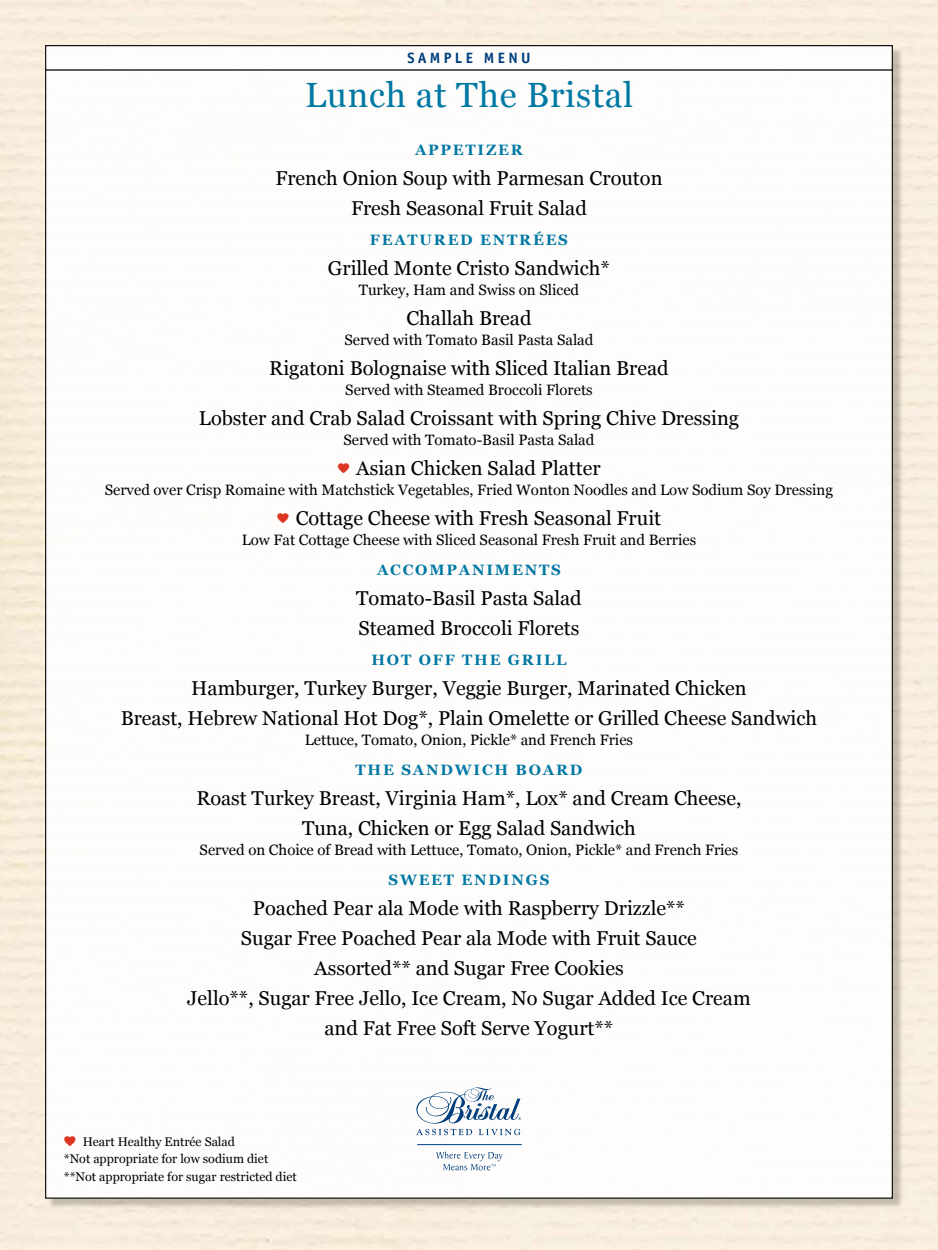
<style>
.page{position:relative;width:938px;height:1250px;background:#f9eddc}
.page>*{position:absolute;margin:0;border:0;box-sizing:border-box;transform-origin:0 0}
.t1{font:35px "Georgia";letter-spacing:.02em;color:#0078a4}
.t2{font:20px/30px "Georgia";color:#000;text-align:center}
.t3{font:15px "Georgia";color:#000}
.t4{font:700 15px "Georgia";letter-spacing:.12em;color:#0078a4}
.t5{font:700 15px "Officina Sans";letter-spacing:.22em;color:#003e7e}
.t6{font:12.5px/17.5px "Georgia";color:#000}
.s1{font-family:"Love Romance OT";color:#dc3522}
</style>
<div class="page">
<div style="left:47px;top:47px;width:856px;height:1162px;background:#000;opacity:.25"></div>
<div style="left:46px;top:46px;width:846px;height:1152px;background:#fff"></div>
<hr style="left:45px;top:69px;width:847px;height:2px;background:#000">
<svg style="left:416px;top:1087px;width:105px;height:48px"></svg>
<svg style="left:436px;top:1152px;width:66px;height:18px"></svg>
<hr style="left:417px;top:1144px;width:104px;height:1px;background:#003e7e">
<p class="t5" style="left:407px;top:49px;width:125px">SAMPLE MENU</p>
<h1 class="t1" style="left:305px;top:75px;width:330px">Lunch at The Bristal</h1>
<p class="t4" style="left:415px;top:141px;width:109px">APPETIZER</p>
<p class="t2" style="left:275px;top:163px;width:388px">French Onion Soup with Parmesan Crouton<br>Fresh Seasonal Fruit Salad</p>
<p class="t4" style="left:370px;top:231px;width:200px">FEATURED ENTRÉES</p>
<p class="t2" style="left:328px;top:253px;width:283px">Grilled Monte Cristo Sandwich*</p>
<p class="t3" style="left:359px;top:281px;width:222px">Turkey, Ham and Swiss on Sliced</p>
<p class="t2" style="left:406px;top:303px;width:127px">Challah Bread</p>
<p class="t3" style="left:344px;top:331px;width:250px">Served with Tomato Basil Pasta Salad</p>
<p class="t2" style="left:269px;top:353px;width:401px">Rigatoni Bolognaise with Sliced Italian Bread</p>
<p class="t3" style="left:345px;top:381px;width:249px">Served with Steamed Broccoli Florets</p>
<p class="t2" style="left:199px;top:403px;width:541px">Lobster and Crab Salad Croissant with Spring Chive Dressing</p>
<p class="t3" style="left:343px;top:431px;width:252px">Served with Tomato-Basil Pasta Salad</p>
<p class="t2" style="left:337px;top:453px;width:265px"><sup>B</sup> Asian Chicken Salad Platter</p>
<p class="t3" style="left:105px;top:481px;width:729px">Served over Crisp Romaine with Matchstick Vegetables, Fried Wonton Noodles and Low Sodium Soy Dressing</p>
<p class="t2" style="left:277px;top:503px;width:386px"><sup>B</sup> Cottage Cheese with Fresh Seasonal Fruit</p>
<p class="t3" style="left:242px;top:531px;width:456px">Low Fat Cottage Cheese with Sliced Seasonal Fresh Fruit and Berries</p>
<p class="t4" style="left:377px;top:561px;width:185px">ACCOMPANIMENTS</p>
<p class="t2" style="left:356px;top:583px;width:227px;text-align:left">Tomato-Basil Pasta Salad<br>Steamed Broccoli Florets</p>
<p class="t4" style="left:371px;top:651px;width:197px">HOT OFF THE GRILL</p>
<p class="t2" style="left:121px;top:673px;width:698px">Hamburger, Turkey Burger, Veggie Burger, Marinated Chicken<br>Breast, Hebrew National Hot Dog*, Plain Omelette or Grilled Cheese Sandwich</p>
<p class="t3" style="left:305px;top:731px;width:330px">Lettuce, Tomato, Onion, Pickle* and French Fries</p>
<p class="t4" style="left:355px;top:761px;width:228px">THE SANDWICH BOARD</p>
<p class="t2" style="left:196px;top:783px;width:546px">Roast Turkey Breast, Virginia Ham*, Lox* and Cream Cheese,<br>Tuna, Chicken or Egg Salad Sandwich</p>
<p class="t3" style="left:200px;top:841px;width:540px">Served on Choice of Bread with Lettuce, Tomato, Onion, Pickle* and French Fries</p>
<p class="t4" style="left:388px;top:871px;width:162px">SWEET ENDINGS</p>
<p class="t2" style="left:187px;top:893px;width:565px">Poached Pear ala Mode with Raspberry Drizzle**<br>Sugar Free Poached Pear ala Mode with Fruit Sauce<br>Assorted** and Sugar Free Cookies<br>Jello**, Sugar Free Jello, Ice Cream, No Sugar Added Ice Cream and Fat Free Soft Serve Yogurt**</p>
<p class="t6" style="left:64px;top:1133px;width:234px"><span class="s1">B</span> Heart Healthy Entrée Salad<br>*Not appropriate for low sodium diet **Not appropriate for sugar restricted diet</p>
</div>
